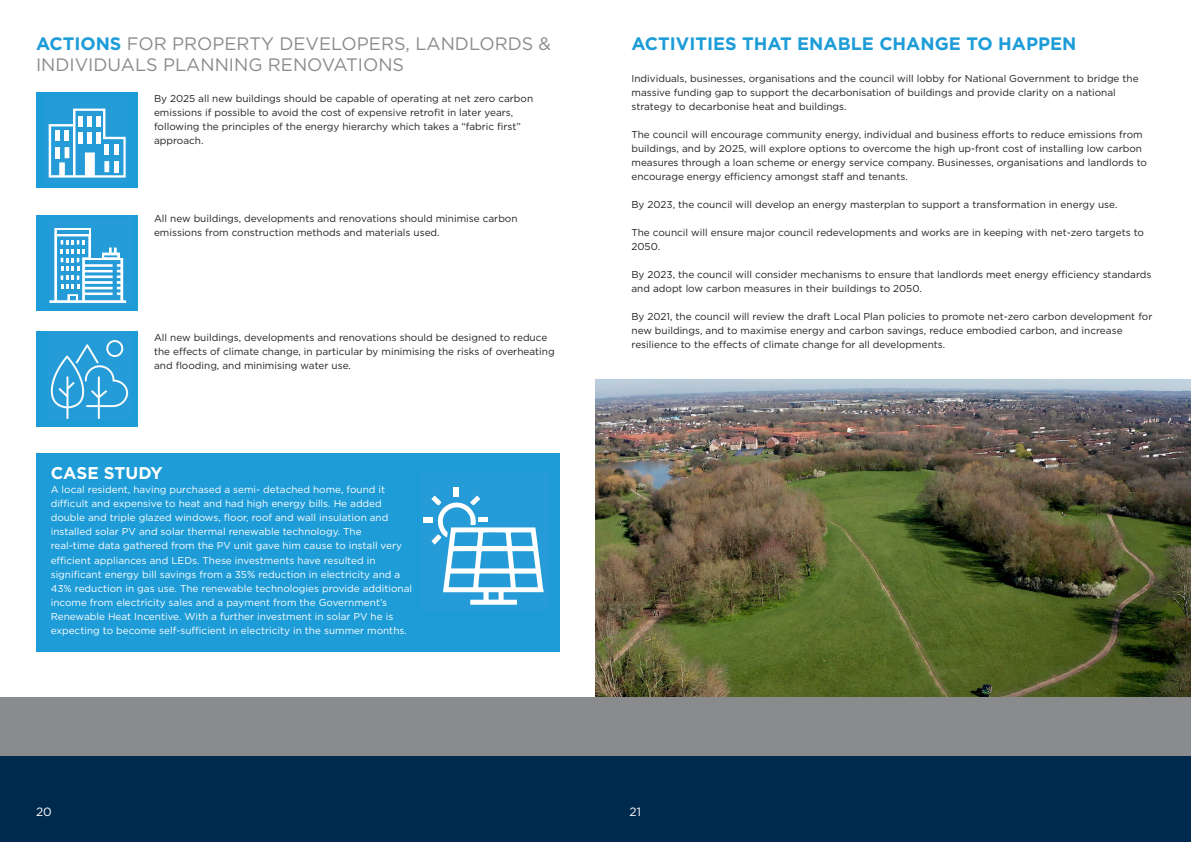
<style>
.page{position:relative;width:1191px;height:842px;background:#fff}
.page>*{position:absolute;margin:0;border:0;box-sizing:border-box;transform-origin:0 0}
.t1{font:18px/21.6px "Gotham";color:#8a8b8d}
.t2{font:700 18px "Gotham";color:#1d9cd8}
.t3{font:700 17px "Gotham";color:#fff}
.t4{font:12px "Gotham";color:#fff}
.t5{font:10px/14px "Gotham";color:#231f20}
.t6{font:10px/14px "Gotham";color:#fff}
.s1{font-weight:700;color:#1d9cd8}
</style>
<div class="page">
<img style="left:595px;top:380px;width:596px;height:317px">
<div style="left:0;top:697px;width:1191px;height:64px;background:#8a8b8d"></div>
<div style="left:0;top:756px;width:1191px;height:86px;background:#00294e"></div>
<div style="left:36px;top:454px;width:523px;height:198px;background:#1d9cd8"></div>
<div style="left:422px;top:472px;width:126px;height:138px;background:#259bd7"></div>
<div style="left:453px;top:487px;width:5px;height:10px;background:#fff"></div>
<div style="left:423px;top:517px;width:10px;height:5px;background:#fff"></div>
<svg style="left:431px;top:495px;width:112px;height:110px"></svg>
<div style="left:36px;top:92px;width:102px;height:96px;background:#1d9cd8"></div>
<div style="left:36px;top:215px;width:102px;height:96px;background:#1d9cd8"></div>
<div style="left:36px;top:331px;width:102px;height:96px;background:#1d9cd8"></div>
<div style="left:46px;top:96px;width:82px;height:87px;background:#259bd7"></div>
<svg style="left:49px;top:109px;width:77px;height:69px"></svg>
<hr style="left:55px;top:130px;width:4px;height:11px;background:#fff">
<hr style="left:65px;top:130px;width:4px;height:11px;background:#fff">
<div style="left:49px;top:219px;width:82px;height:87px;background:#259bd7"></div>
<svg style="left:49px;top:228px;width:77px;height:75px"></svg>
<div style="left:91px;top:251px;width:11px;height:6px;background:#259bd7"></div>
<div style="left:120px;top:251px;width:10px;height:6px;background:#259bd7"></div>
<hr style="left:57px;top:231px;width:31px;height:3px;background:#259bd7">
<img style="left:50px;top:340px;width:79px;height:79px">
<p class="t1" style="left:36px;top:32px;width:516px"><span class="s1">ACTIONS</span> FOR PROPERTY DEVELOPERS, LANDLORDS &amp;<br>INDIVIDUALS PLANNING RENOVATIONS</p>
<p class="t2" style="left:631px;top:32px;width:446px">ACTIVITIES THAT ENABLE CHANGE TO HAPPEN</p>
<p class="t5" style="left:631px;top:71px;width:508px">Individuals, businesses, organisations and the council will lobby for National Government to bridge the massive funding gap to support the decarbonisation of buildings and provide clarity on a national strategy to decarbonise heat and buildings.</p>
<p class="t5" style="left:631px;top:127px;width:517px">The council will encourage community energy, individual and business efforts to reduce emissions from buildings, and by 2025, will explore options to overcome the high up-front cost of installing low carbon measures through a loan scheme or energy service company. Businesses, organisations and landlords to encourage energy efficiency amongst staff and tenants.</p>
<p class="t5" style="left:631px;top:197px;width:487px">By 2023, the council will develop an energy masterplan to support a transformation in energy use.</p>
<p class="t5" style="left:631px;top:225px;width:514px">The council will ensure major council redevelopments and works are in keeping with net-zero targets to<br>2050.</p>
<p class="t5" style="left:631px;top:267px;width:521px">By 2023, the council will consider mechanisms to ensure that landlords meet energy efficiency standards and adopt low carbon measures in their buildings to 2050.</p>
<p class="t5" style="left:631px;top:309px;width:522px">By 2021, the council will review the draft Local Plan policies to promote net-zero carbon development for new buildings, and to maximise energy and carbon savings, reduce embodied carbon, and increase resilience to the effects of climate change for all developments.</p>
<p class="t5" style="left:154px;top:91px;width:380px">By 2025 all new buildings should be capable of operating at net zero carbon emissions if possible to avoid the cost of expensive retrofit in later years, following the principles of the energy hierarchy which takes a “fabric first” approach.</p>
<p class="t5" style="left:154px;top:211px;width:365px">All new buildings, developments and renovations should minimise carbon emissions from construction methods and materials used.</p>
<p class="t5" style="left:154px;top:330px;width:402px">All new buildings, developments and renovations should be designed to reduce the effects of climate change, in particular by minimising the risks of overheating and flooding, and minimising water use.</p>
<p class="t3" style="left:51px;top:462px;width:114px">CASE STUDY</p>
<p class="t6" style="left:51px;top:483px;width:339px">A local resident, having purchased a semi- detached home, found it difficult and expensive to heat and had high energy bills. He added double and triple glazed windows, floor, roof and wall insulation and installed solar PV and solar thermal renewable technology. The</p>
<p class="t6" style="left:51px;top:539px;width:363px">real-time data gathered from the PV unit gave him cause to install very efficient appliances and LEDs. These investments have resulted in significant energy bill savings from a 35% reduction in electricity and a 43% reduction in gas use. The renewable technologies provide additional income from electricity sales and a payment from the Government’s Renewable Heat Incentive. With a further investment in solar PV he is expecting to become self-sufficient in electricity in the summer months.</p>
<p class="t4" style="left:36px;top:804px;width:17px">20</p>
<p class="t4" style="left:629px;top:804px;width:13px">21</p>
</div>
